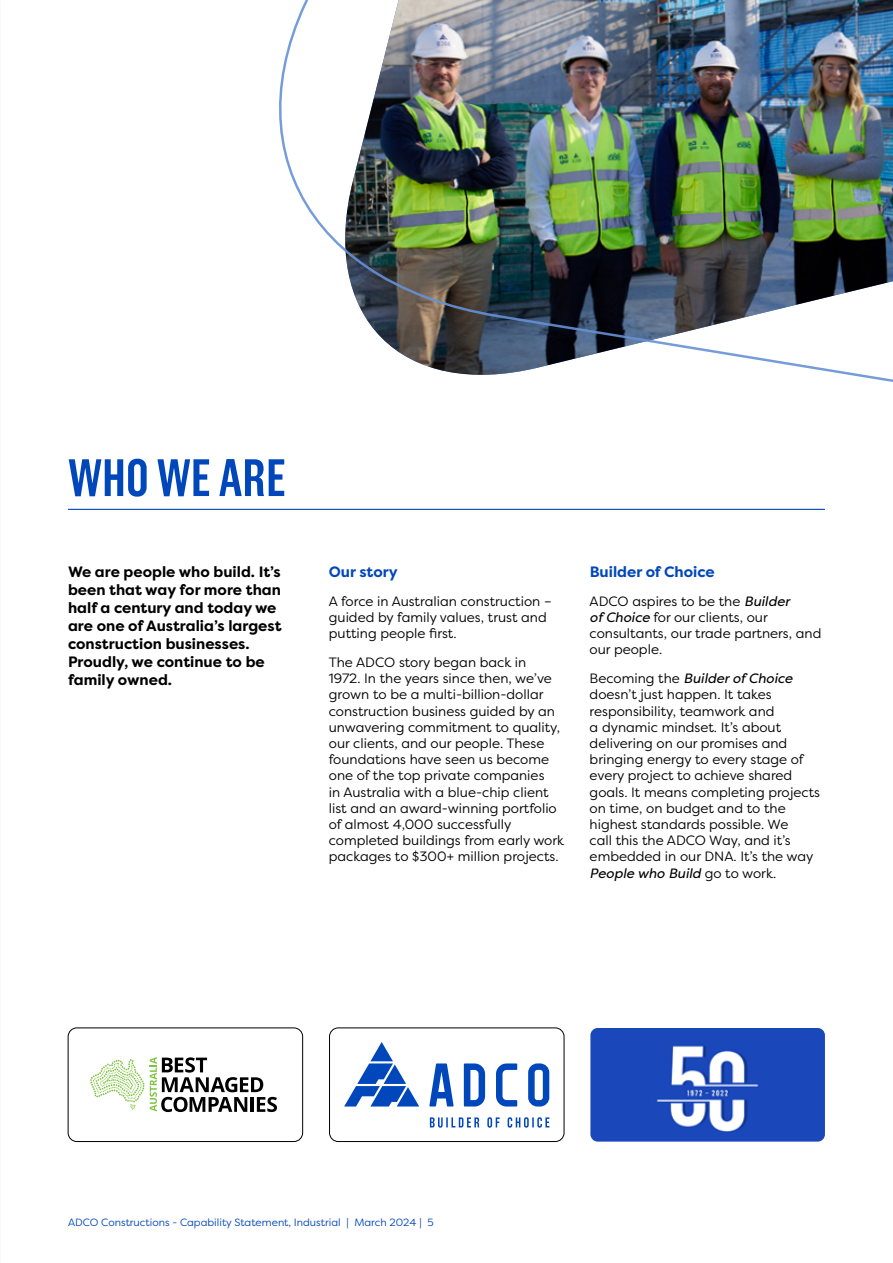
<style>
.page{position:relative;width:893px;height:1263px;background:#fff}
.page>*{position:absolute;margin:0;border:0;box-sizing:border-box;transform-origin:0 0}
.t1{font:600 52.5px "Grotzec Cond";color:#0047bb}
.t2{font:700 15px/18px "Filson Pro";color:#000}
.t3{font:700 15px "Filson Pro";color:#0047bb}
.t4{font:13.5px/16.2px "Filson Pro";color:#000}
.t5{font:10.5px "Filson Pro";color:#0047bb}
.s1{font-style:italic}
</style>
<div class="page">
<hr style="left:68px;top:509px;width:757px;height:1px;background:#0047bb">
<img style="left:590px;top:1028px;width:235px;height:113px">
<svg style="left:68px;top:1028px;width:235px;height:113px"></svg>
<div style="left:68px;top:1028px;width:235px;height:113px;border:1px solid #000;border-radius:9px"></div>
<svg style="left:344px;top:1042px;width:205px;height:86px"></svg>
<div style="left:329px;top:1028px;width:235px;height:113px;border:1px solid #000;border-radius:9px"></div>
<img style="left:279px;top:0;width:614px;height:382px">
<h1 class="t1" style="left:68px;top:448px;width:219px">WHO WE ARE</h1>
<p class="t2" style="left:68px;top:563px;width:215px">We are people who build. It’s been that way for more than half a century and today we are one of Australia’s largest construction businesses.<br>Proudly, we continue to be family owned.</p>
<p class="t3" style="left:590px;top:562px;width:127px">Builder of Choice</p>
<p class="t3" style="left:329px;top:562px;width:70px">Our story</p>
<p class="t4" style="left:329px;top:592px;width:224px">A force in Australian construction – guided by family values, trust and putting people first.</p>
<p class="t4" style="left:329px;top:654px;width:237px">The ADCO story began back in<br>1972. In the years since then, we’ve grown to be a multi-billion-dollar construction business guided by an unwavering commitment to quality, our clients, and our people. These foundations have seen us become one of the top private companies<br>in Australia with a blue-chip client list and an award-winning portfolio of almost 4,000 successfully completed buildings from early work packages to $300+ million projects.</p>
<p class="t4" style="left:590px;top:592px;width:233px">ADCO aspires to be the <span class="s1">Builder<br>of Choice</span> for our clients, our consultants, our trade partners, and our people.</p>
<p class="t4" style="left:590px;top:670px;width:232px">Becoming the <span class="s1">Builder of Choice </span>doesn’t just happen. It takes responsibility, teamwork and<br>a dynamic mindset. It’s about delivering on our promises and bringing energy to every stage of every project to achieve shared goals. It means completing projects on time, on budget and to the highest standards possible. We<br>call this the ADCO Way, and it’s embedded in our DNA. It’s the way<br><span class="s1">People who Build</span> go to work.</p>
<p class="t5" style="left:68px;top:1215px;width:367px">ADCO Constructions - Capability Statement, Industrial | March 2024 | 5</p>
</div>
